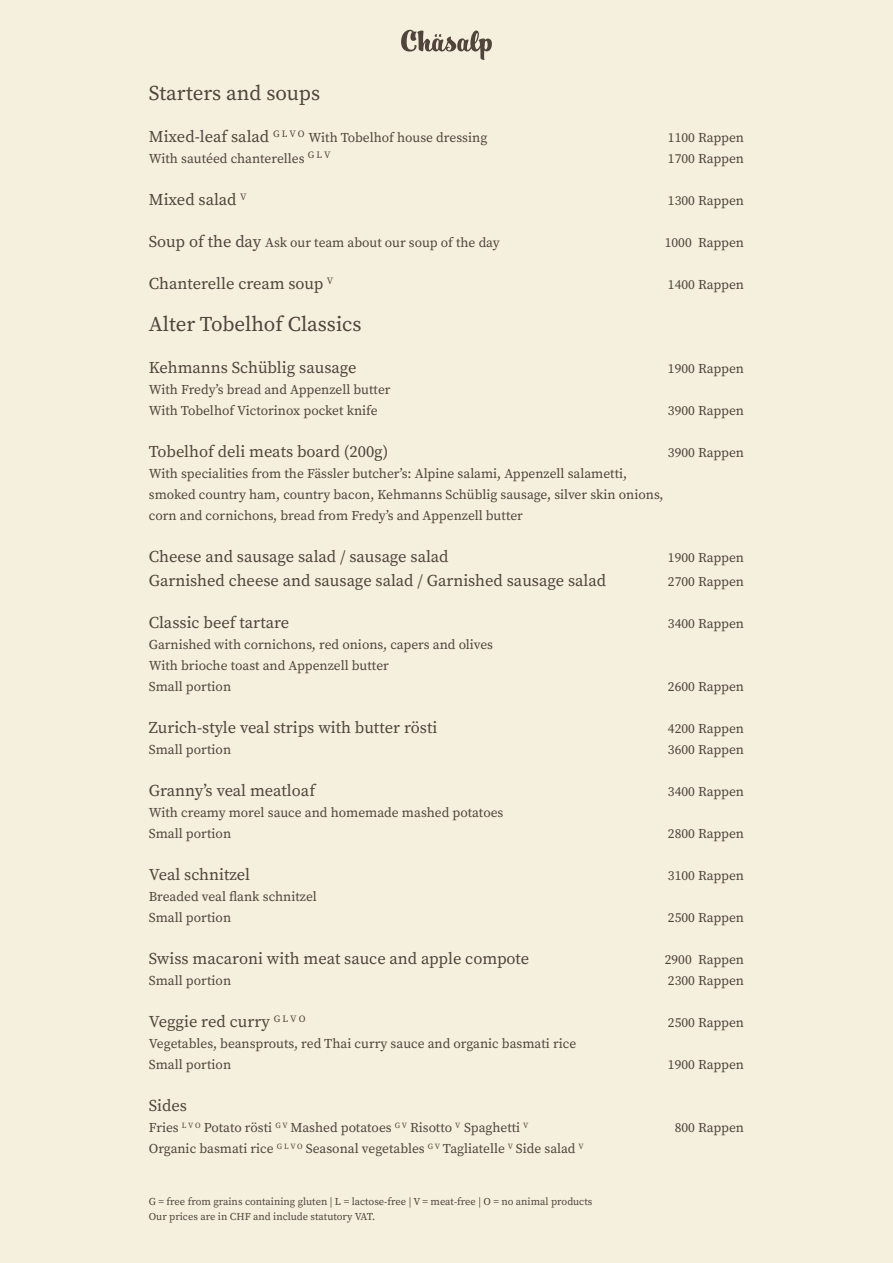
<style>
.page{position:relative;width:893px;height:1263px;background:#f5f0de}
.page>*{position:absolute;margin:0;border:0;box-sizing:border-box;transform-origin:0 0}
.t1{font:21px "Source Serif Pro";color:#50443c}
.t2{font:16.5px "Source Serif Pro";color:#50443c}
.t3{font:13.5px/21px "Source Serif Pro";color:#50443c}
.t4{font:10.5px "Source Serif Pro";color:#50443c}
.s1{font-size:16.5px}
</style>
<div class="page">
<svg style="left:401px;top:30px;width:91px;height:30px"></svg>
<p class="t1" style="left:149px;top:79px;width:173px">Starters and soups</p>
<p class="t3" style="left:149px;top:127px;width:340px"><span class="s1">Mixed-leaf salad</span> <sup>G</sup> <sup>L</sup> <sup>V</sup> <sup>O</sup> With Tobelhof house dressing</p>
<p class="t3" style="left:668px;top:127px;width:78px">1100 Rappen</p>
<p class="t3" style="left:149px;top:148px;width:183px">With sautéed chanterelles <sup>G</sup> <sup>L</sup> <sup>V</sup></p>
<p class="t3" style="left:668px;top:148px;width:78px">1700 Rappen</p>
<p class="t2" style="left:149px;top:189px;width:99px">Mixed salad <sup>V</sup></p>
<p class="t3" style="left:668px;top:190px;width:78px">1300 Rappen</p>
<p class="t3" style="left:149px;top:232px;width:352px"><span class="s1">Soup of the day</span> Ask our team about our soup of the day</p>
<p class="t3" style="left:665px;top:232px;width:81px">1000 Rappen</p>
<p class="t2" style="left:149px;top:273px;width:186px">Chanterelle cream soup <sup>V</sup></p>
<p class="t3" style="left:668px;top:274px;width:78px">1400 Rappen</p>
<p class="t1" style="left:149px;top:310px;width:214px">Alter Tobelhof Classics</p>
<p class="t2" style="left:149px;top:357px;width:209px">Kehmanns Schüblig sausage</p>
<p class="t3" style="left:668px;top:358px;width:78px">1900 Rappen</p>
<p class="t3" style="left:149px;top:379px;width:243px">With Fredy’s bread and Appenzell butter</p>
<p class="t3" style="left:149px;top:400px;width:230px">With Tobelhof Victorinox pocket knife</p>
<p class="t3" style="left:668px;top:400px;width:78px">3900 Rappen</p>
<p class="t2" style="left:149px;top:441px;width:241px">Tobelhof deli meats board (200g)</p>
<p class="t3" style="left:668px;top:442px;width:78px">3900 Rappen</p>
<p class="t3" style="left:149px;top:463px;width:480px">With specialities from the Fässler butcher’s: Alpine salami, Appenzell salametti,</p>
<p class="t3" style="left:149px;top:484px;width:516px">smoked country ham, country bacon, Kehmanns Schüblig sausage, silver skin onions, corn and cornichons, bread from Fredy’s and Appenzell butter</p>
<p class="t2" style="left:149px;top:546px;width:301px">Cheese and sausage salad / sausage salad</p>
<p class="t3" style="left:668px;top:547px;width:78px">1900 Rappen</p>
<p class="t2" style="left:149px;top:570px;width:459px">Garnished cheese and sausage salad / Garnished sausage salad</p>
<p class="t3" style="left:668px;top:571px;width:78px">2700 Rappen</p>
<p class="t2" style="left:149px;top:612px;width:142px">Classic beef tartare</p>
<p class="t3" style="left:668px;top:613px;width:78px">3400 Rappen</p>
<p class="t3" style="left:149px;top:634px;width:346px">Garnished with cornichons, red onions, capers and olives</p>
<p class="t3" style="left:149px;top:655px;width:242px">With brioche toast and Appenzell butter</p>
<p class="t3" style="left:149px;top:676px;width:84px">Small portion</p>
<p class="t3" style="left:668px;top:676px;width:78px">2600 Rappen</p>
<p class="t2" style="left:149px;top:717px;width:290px">Zurich-style veal strips with butter rösti</p>
<p class="t3" style="left:668px;top:718px;width:78px">4200 Rappen</p>
<p class="t3" style="left:149px;top:739px;width:84px">Small portion</p>
<p class="t3" style="left:668px;top:739px;width:78px">3600 Rappen</p>
<p class="t2" style="left:149px;top:780px;width:168px">Granny’s veal meatloaf</p>
<p class="t3" style="left:668px;top:781px;width:78px">3400 Rappen</p>
<p class="t3" style="left:149px;top:802px;width:356px">With creamy morel sauce and homemade mashed potatoes</p>
<p class="t3" style="left:149px;top:823px;width:84px">Small portion</p>
<p class="t3" style="left:668px;top:823px;width:78px">2800 Rappen</p>
<p class="t2" style="left:149px;top:864px;width:103px">Veal schnitzel</p>
<p class="t3" style="left:668px;top:865px;width:78px">3100 Rappen</p>
<p class="t3" style="left:149px;top:886px;width:169px">Breaded veal flank schnitzel</p>
<p class="t3" style="left:149px;top:907px;width:84px">Small portion</p>
<p class="t3" style="left:668px;top:907px;width:78px">2500 Rappen</p>
<p class="t2" style="left:149px;top:948px;width:382px">Swiss macaroni with meat sauce and apple compote</p>
<p class="t3" style="left:665px;top:949px;width:81px">2900 Rappen</p>
<p class="t3" style="left:149px;top:970px;width:84px">Small portion</p>
<p class="t3" style="left:668px;top:970px;width:78px">2300 Rappen</p>
<p class="t2" style="left:149px;top:1011px;width:158px">Veggie red curry <sup>G</sup> <sup>L</sup> <sup>V</sup> <sup>O</sup></p>
<p class="t3" style="left:668px;top:1012px;width:78px">2500 Rappen</p>
<p class="t3" style="left:149px;top:1033px;width:429px">Vegetables, beansprouts, red Thai curry sauce and organic basmati rice</p>
<p class="t3" style="left:149px;top:1054px;width:84px">Small portion</p>
<p class="t3" style="left:668px;top:1054px;width:78px">1900 Rappen</p>
<p class="t2" style="left:149px;top:1095px;width:40px">Sides</p>
<p class="t3" style="left:149px;top:1117px;width:381px">Fries <sup>L</sup> <sup>V</sup> <sup>O</sup> Potato rösti <sup>G</sup> <sup>V</sup> Mashed potatoes <sup>G</sup> <sup>V</sup> Risotto <sup>V</sup> Spaghetti <sup>V</sup></p>
<p class="t3" style="left:675px;top:1117px;width:71px">800 Rappen</p>
<p class="t3" style="left:149px;top:1138px;width:436px">Organic basmati rice <sup>G</sup> <sup>L</sup> <sup>V</sup> <sup>O</sup> Seasonal vegetables <sup>G</sup> <sup>V</sup> Tagliatelle <sup>V</sup> Side salad <sup>V</sup></p>
<p class="t4" style="left:149px;top:1195px;width:445px">G = free from grains containing gluten | L = lactose-free | V = meat-free | O = no animal products</p>
<p class="t4" style="left:149px;top:1210px;width:228px">Our prices are in CHF and include statutory VAT.</p>
</div>
